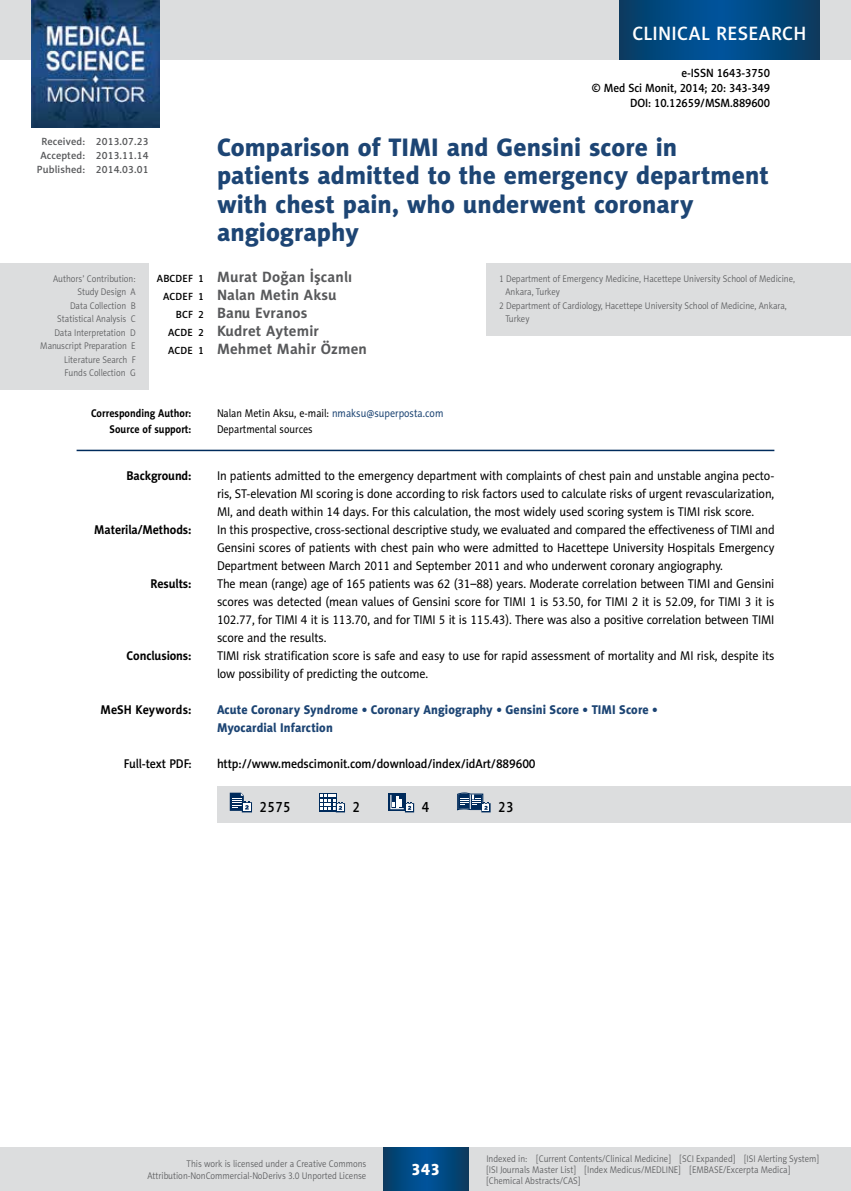
<style>
.page{position:relative;width:851px;height:1191px;background:#fff}
.page>*{position:absolute;margin:0;border:0;box-sizing:border-box;transform-origin:0 0}
.t1{font:25.5px/28.5px "Naomi Sans EFN Heavy";color:#1d4574}
.t2{font:19.5px "Naomi Sans EFN Medium";letter-spacing:.015em;color:#fff}
.t3{font:16.5px "Naomi Sans EFN Heavy";color:#fff}
.t4{font:700 15px "Naomi Sans EFN";letter-spacing:.01em;color:#58595b}
.t5{font:15px "Naomi Sans EFN Medium";letter-spacing:.03em;color:#000;scale:.9 1}
.t6{font:12.75px/18px "Naomi Sans EFN";letter-spacing:-.01em;color:#000;text-align:justify;scale:.95 1}
.t7{font:12.75px/18px "Naomi Sans EFN Heavy";letter-spacing:.005em;color:#1d4574;scale:.95 1}
.t8{font:12.75px "Naomi Sans EFN Medium";letter-spacing:-.01em;color:#000;scale:.95 1}
.t9{font:700 12.75px "Naomi Sans EFN";letter-spacing:-.01em;color:#000;scale:.95 1}
.t10{font:12px/15px "Naomi Sans EFN Medium";letter-spacing:-.01em;color:#000;text-align:right;scale:.95 1}
.t11{font:11.25px "Naomi Sans EFN";color:#000;scale:.9 1}
.t12{font:700 11.25px "Naomi Sans EFN";color:#000;scale:.9 1}
.t13{font:10.5px/13.5px "Naomi Sans EFN Medium";letter-spacing:.01em;color:#58595b;text-align:center}
.t14{font:9.75px/13.5px "Naomi Sans EFN Light";color:#58595b;text-align:right;scale:.9 1}
.s1{font-family:"Naomi Sans EFN Medium";font-weight:400;font-size:10.5px;color:#000}
.s2{color:#1d4574}
</style>
<div class="page">
<div style="left:217px;top:786px;width:633px;height:36px;background:#dcddde"></div>
<svg style="left:230px;top:792px;width:22px;height:20px"></svg>
<div style="left:319px;top:793px;width:17px;height:18px;background:#002b5c"></div>
<svg style="left:320px;top:794px;width:25px;height:18px"></svg>
<div style="left:388px;top:793px;width:18px;height:18px;background:#002b5c"></div>
<svg style="left:390px;top:795px;width:24px;height:17px"></svg>
<svg style="left:457px;top:792px;width:33px;height:20px"></svg>
<hr style="left:77px;top:450px;width:697px;height:1px;background:#002b5c">
<div style="left:0;top:264px;width:148px;height:126px;background:#dcddde"></div>
<div style="left:486px;top:264px;width:364px;height:72px;background:#dcddde"></div>
<div style="left:0;top:1148px;width:850px;height:43px;background:#dcddde"></div>
<svg style="left:383px;top:1147px;width:85px;height:43px;background:#02487f"></svg>
<div style="left:0;top:0;width:850px;height:60px;background:#dcddde"></div>
<svg style="left:619px;top:0;width:200px;height:60px;background:#02487f"></svg>
<img style="left:32px;top:0;width:127px;height:128px">
<h2 class="t2" style="left:632px;top:22px;width:175px">CLINICAL RESEARCH</h2>
<p class="t10" style="left:591px;top:65px;width:189px">e-ISSN 1643-3750<br>© Med Sci Monit, 2014; 20: 343-349<br>DOI: 10.12659/MSM.889600</p>
<h1 class="t1" style="left:217px;top:132px;width:553px">Comparison of TIMI and Gensini score in patients admitted to the emergency department with chest pain, who underwent coronary angiography</h1>
<p class="t4" style="left:157px;top:268px;width:197px"><span class="s1">ABCDEF 1</span> Murat Doğan İşcanlı</p>
<p class="t4" style="left:163px;top:286px;width:175px"><span class="s1">ACDEF 1</span> Nalan Metin Aksu</p>
<p class="t4" style="left:176px;top:304px;width:133px"><span class="s1">BCF 2</span> Banu Evranos</p>
<p class="t4" style="left:168px;top:322px;width:152px"><span class="s1">ACDE 2</span> Kudret Aytemir</p>
<p class="t4" style="left:168px;top:340px;width:200px"><span class="s1">ACDE 1</span> Mehmet Mahir Özmen</p>
<p class="t13" style="left:37px;top:135px;width:113px">Received: 2013.07.23<br>Accepted: 2013.11.14<br>Published: 2014.03.01</p>
<p class="t14" style="left:40px;top:272px;width:107px">Authors’ Contribution:<br>Study Design A<br>Data Collection B<br>Statistical Analysis C<br>Data Interpretation D<br>Manuscript Preparation E<br>Literature Search F<br>Funds Collection G</p>
<p class="t14" style="left:499px;top:272px;width:330px">1 Department of Emergency Medicine, Hacettepe University School of Medicine,</p>
<p class="t14" style="left:505px;top:285px;width:62px">Ankara, Turkey</p>
<p class="t14" style="left:499px;top:299px;width:321px">2 Department of Cardiology, Hacettepe University School of Medicine, Ankara,</p>
<p class="t14" style="left:505px;top:312px;width:28px">Turkey</p>
<p class="t12" style="left:91px;top:406px;width:113px">Corresponding Author:</p>
<p class="t11" style="left:217px;top:406px;width:253px">Nalan Metin Aksu, e-mail: <span class="s2">nmaksu@superposta.com</span></p>
<p class="t12" style="left:110px;top:422px;width:92px">Source of support:</p>
<p class="t11" style="left:217px;top:422px;width:108px">Departmental sources</p>
<p class="t9" style="left:126px;top:468px;width:70px">Background:</p>
<p class="t6" style="left:217px;top:467px;width:588px">In patients admitted to the emergency department with complaints of chest pain and unstable angina pecto&shy;ris, ST-elevation MI scoring is done according to risk factors used to calculate risks of urgent revascularization, MI, and death within 14 days. For this calculation, the most widely used scoring system is TIMI risk score.</p>
<p class="t9" style="left:94px;top:522px;width:104px">Materila/Methods:</p>
<p class="t6" style="left:217px;top:521px;width:588px">In this prospective, cross-sectional descriptive study, we evaluated and compared the effectiveness of TIMI and Gensini scores of patients with chest pain who were admitted to Hacettepe University Hospitals Emergency Department between March 2011 and September 2011 and who underwent coronary angiography.</p>
<p class="t9" style="left:150px;top:576px;width:45px">Results:</p>
<p class="t6" style="left:217px;top:575px;width:588px">The mean (range) age of 165 patients was 62 (31–88) years. Moderate correlation between TIMI and Gensini scores was detected (mean values of Gensini score for TIMI 1 is 53.50, for TIMI 2 it is 52.09, for TIMI 3 it is 102.77, for TIMI 4 it is 113.70, and for TIMI 5 it is 115.43). There was also a positive correlation between TIMI score and the results.</p>
<p class="t9" style="left:127px;top:648px;width:70px">Conclusions:</p>
<p class="t6" style="left:217px;top:647px;width:588px">TIMI risk stratification score is safe and easy to use for rapid assessment of mortality and MI risk, despite its low possibility of predicting the outcome.</p>
<p class="t9" style="left:100px;top:702px;width:97px">MeSH Keywords:</p>
<p class="t7" style="left:217px;top:700px;width:465px">Acute Coronary Syndrome • Coronary Angiography • Gensini Score • TIMI Score •<br>Myocardial Infarction</p>
<p class="t8" style="left:124px;top:756px;width:73px">Full-text PDF:</p>
<p class="t8" style="left:217px;top:756px;width:337px">http://www.medscimonit.com/download/index/idArt/889600</p>
<p class="t5" style="left:259px;top:798px;width:36px">2575</p>
<p class="t5" style="left:352px;top:798px;width:10px">2</p>
<p class="t5" style="left:421px;top:798px;width:10px">4</p>
<p class="t5" style="left:498px;top:798px;width:19px">23</p>
<p class="t14" style="left:147px;top:1158px;width:245px;line-height:11.2px">This work is licensed under a Creative Commons<br>Attribution-NonCommercial-NoDerivs 3.0 Unported License</p>
<p class="t3" style="left:411px;top:1159px;width:30px">343</p>
<p class="t14" style="left:486px;top:1152px;width:371px;line-height:11.2px;text-align:left">Indexed in: [Current Contents/Clinical Medicine] [SCI Expanded] [ISI Alerting System] [ISI Journals Master List] [Index Medicus/MEDLINE] [EMBASE/Excerpta Medica] [Chemical Abstracts/CAS]</p>
</div>
